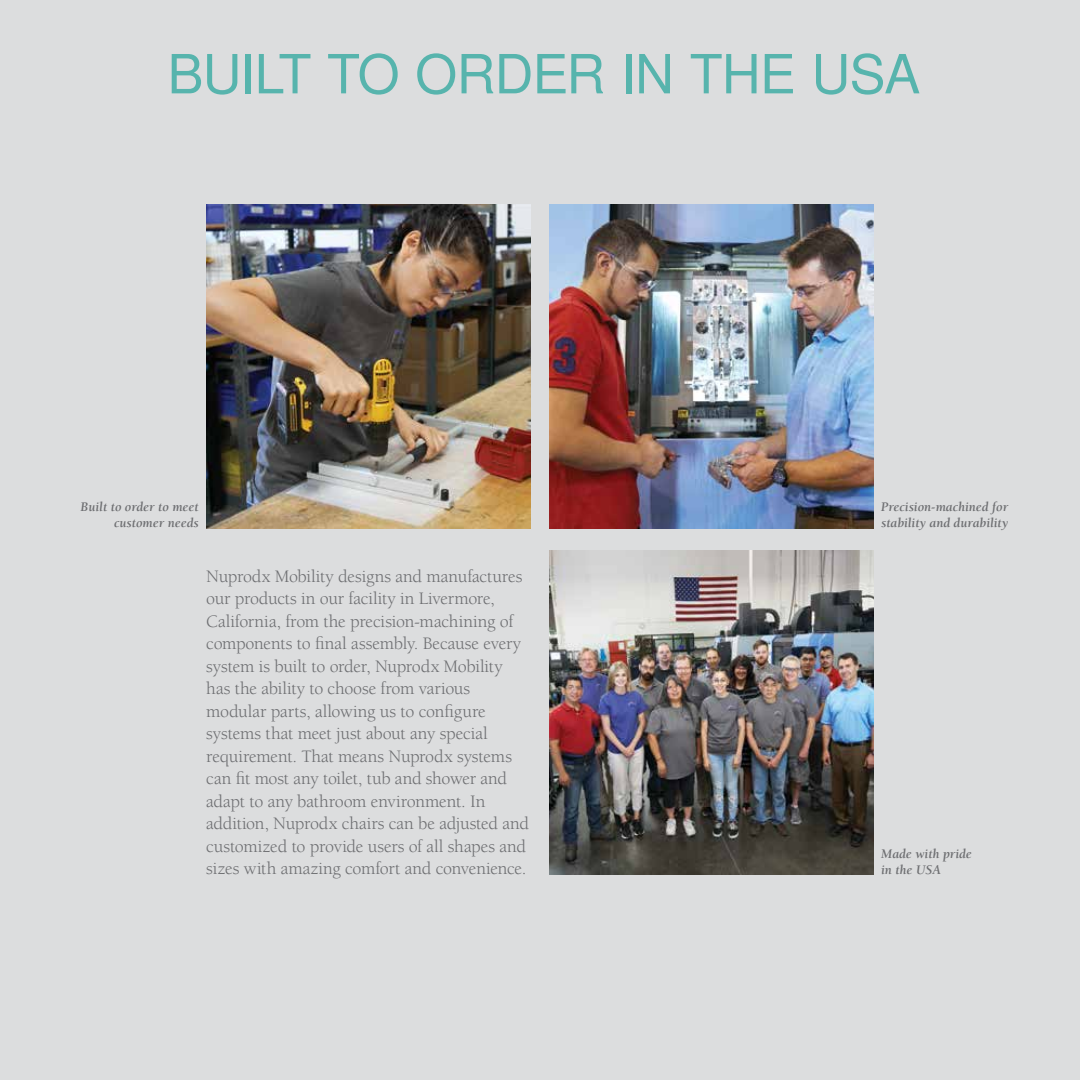
<style>
.page{position:relative;width:1080px;height:1080px;background:#dcddde}
.page>*{position:absolute;margin:0;border:0;box-sizing:border-box;transform-origin:0 0}
.t1{font:54px "Nimbus San L";letter-spacing:-.02em;color:#57b4ad}
.t2{font:18px/22.5px "Berkeley Std";letter-spacing:-.01em;color:#6d6e71}
.t3{font:italic 700 13.5px/16.2px "Berkeley Std";color:#6d6e71}
</style>
<div class="page">
<img style="left:206px;top:204px;width:324px;height:324px">
<img style="left:550px;top:204px;width:324px;height:324px">
<img style="left:550px;top:550px;width:324px;height:324px">
<h1 class="t1" style="left:167px;top:35px;width:754px">BUILT TO ORDER IN THE USA</h1>
<p class="t3" style="left:80px;top:499px;width:120px;text-align:right">Built to order to meet customer needs</p>
<p class="t3" style="left:881px;top:499px;width:129px">Precision-machined for stability and durability</p>
<p class="t2" style="left:206px;top:565px;width:325px">Nuprodx Mobility designs and manufactures our products in our facility in Livermore, California, from the precision-machining of components to final assembly. Because every system is built to order, Nuprodx Mobility has the ability to choose from various modular parts, allowing us to configure systems that meet just about any special requirement. That means Nuprodx systems can fit most any toilet, tub and shower and adapt to any bathroom environment. In addition, Nuprodx chairs can be adjusted and customized to provide users of all shapes and sizes with amazing comfort and convenience.</p>
<p class="t3" style="left:881px;top:846px;width:92px">Made with pride in the USA</p>
</div>
